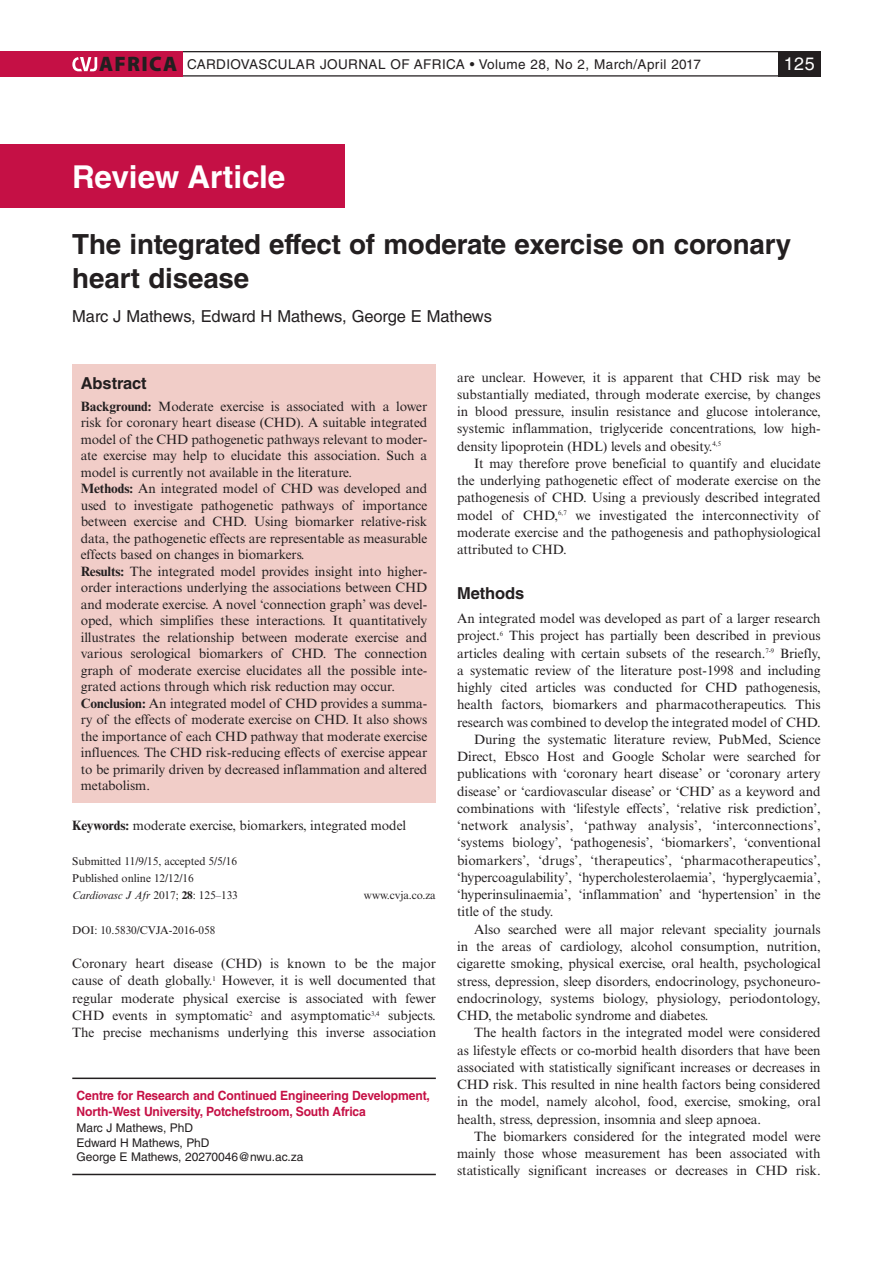
<style>
.page{position:relative;width:893px;height:1263px;background:#fff}
.page>*{position:absolute;margin:0;border:0;box-sizing:border-box;transform-origin:0 0}
.t1{font:700 31.5px "Helvetica LT Std";color:#fff}
.t2{font:700 27.75px/34.5px "Helvetica LT Std";letter-spacing:-.005em;color:#231f20}
.t3{font:18px "Helvetica LT Std";color:#fff}
.t4{font:16.5px "Helvetica LT Std";letter-spacing:-.005em;color:#231f20}
.t5{font:700 16.5px "Helvetica LT Std";color:#231f20}
.t6{font:13.5px/16.5px "Times New Roman MT Std";letter-spacing:-.005em;color:#231f20}
.t7{font:13.5px "Helvetica LT Std";letter-spacing:.03em;color:#231f20}
.t8{font:700 12.75px/15.8px "Helvetica LT Std";letter-spacing:-.01em;color:#c51045;scale:.95 1}
.t9{font:12px/14.2px "Helvetica LT Std";letter-spacing:-.005em;color:#231f20}
.t10{font:11.25px/17.2px "Times New Roman MT Std";letter-spacing:-.005em;color:#231f20}
.s1{font-family:"Myriad Pro";font-weight:900;font-size:21px}
.s2{font-weight:700}
.s3{font-style:italic}
</style>
<div class="page">
<div style="left:778px;top:51px;width:43px;height:26px;background:#231f20"></div>
<hr style="left:72px;top:51px;width:749px;height:1px;background:#231f20">
<hr style="left:72px;top:75px;width:749px;height:2px;background:#231f20">
<div style="left:0;top:51px;width:182px;height:26px;background:#c51045"></div>
<svg style="left:72px;top:57px;width:25px;height:14px"></svg>
<div style="left:0;top:145px;width:345px;height:63px;background:#c51045"></div>
<div style="left:72px;top:365px;width:364px;height:438px;background:#f1cdc8"></div>
<hr style="left:72px;top:1077px;width:364px;height:2px;background:#231f20">
<hr style="left:72px;top:1174px;width:364px;height:1px;background:#231f20">
<p class="t7" style="left:99px;top:57px;width:604px"><span class="s1">AFRICA</span> CARDIOVASCULAR JOURNAL OF AFRICA • Volume 28, No 2, March/April 2017</p>
<p class="t3" style="left:784px;top:53px;width:33px">125</p>
<p class="t1" style="left:72px;top:157px;width:215px">Review Article</p>
<p class="t2" style="left:72px;top:226px;width:720px">The integrated effect of moderate exercise on coronary heart disease</p>
<p class="t4" style="left:72px;top:307px;width:421px">Marc J Mathews, Edward H Mathews, George E Mathews</p>
<p class="t5" style="left:81px;top:373px;width:68px">Abstract</p>
<p class="t6" style="left:81px;top:398px;width:348px"><span class="s2">Background:</span> Moderate exercise is associated with a lower risk for coronary heart disease (CHD). A suitable integrated model of the CHD pathogenetic pathways relevant to moder&shy;ate exercise may help to elucidate this association. Such a model is currently not available in the literature.<br><span class="s2">Methods:</span> An integrated model of CHD was developed and used to investigate pathogenetic pathways of importance between exercise and CHD. Using biomarker relative-risk data, the pathogenetic effects are representable as measurable effects based on changes in biomarkers.<br><span class="s2">Results:</span> The integrated model provides insight into higher&shy;order interactions underlying the associations between CHD and moderate exercise. A novel ‘connection graph’ was devel&shy;oped, which simplifies these interactions. It quantitatively illustrates the relationship between moderate exercise and various serological biomarkers of CHD. The connection graph of moderate exercise elucidates all the possible inte&shy;grated actions through which risk reduction may occur.<br><span class="s2">Conclusion:</span> An integrated model of CHD provides a summa&shy;ry of the effects of moderate exercise on CHD. It also shows the importance of each CHD pathway that moderate exercise influences. The CHD risk-reducing effects of exercise appear to be primarily driven by decreased inflammation and altered metabolism.</p>
<p class="t6" style="left:72px;top:817px;width:335px"><span class="s2">Keywords:</span> moderate exercise, biomarkers, integrated model</p>
<p class="t10" style="left:72px;top:852px;width:167px">Submitted 11/9/15, accepted 5/5/16<br>Published online 12/12/16<br><span class="s3">Cardiovasc J Afr</span> 2017; <span class="s2">28</span>: 125–133</p>
<p class="t10" style="left:364px;top:887px;width:73px">www.cvja.co.za</p>
<p class="t10" style="left:72px;top:921px;width:145px">DOI: 10.5830/CVJA-2016-058</p>
<p class="t6" style="left:72px;top:955px;width:365px;line-height:17.2px;text-align:justify">Coronary heart disease (CHD) is known to be the major cause of death globally.<sup>1</sup> However, it is well documented that regular moderate physical exercise is associated with fewer CHD events in symptomatic<sup>2</sup> and asymptomatic<sup>3,4</sup> subjects.<br>The precise mechanisms underlying this inverse association</p>
<p class="t8" style="left:77px;top:1088px;width:373px">Centre for Research and Continued Engineering Development,<br>North-West University, Potchefstroom, South Africa</p>
<p class="t9" style="left:77px;top:1121px;width:228px">Marc J Mathews, PhD<br>Edward H Mathews, PhD<br>George E Mathews, 20270046@nwu.ac.za</p>
<p class="t6" style="left:457px;top:369px;width:365px">are unclear. However, it is apparent that CHD risk may be</p>
<p class="t6" style="left:457px;top:386px;width:365px">substantially mediated, through moderate exercise, by changes</p>
<p class="t6" style="left:457px;top:403px;width:365px">in blood pressure, insulin resistance and glucose intolerance,</p>
<p class="t6" style="left:457px;top:421px;width:365px">systemic inflammation, triglyceride concentrations, low high-</p>
<p class="t6" style="left:457px;top:438px;width:265px">density lipoprotein (HDL) levels and obesity.<sup>4,5</sup></p>
<p class="t6" style="left:474px;top:455px;width:348px">It may therefore prove beneficial to quantify and elucidate</p>
<p class="t6" style="left:457px;top:472px;width:365px">the underlying pathogenetic effect of moderate exercise on the</p>
<p class="t6" style="left:457px;top:490px;width:365px">pathogenesis of CHD. Using a previously described integrated</p>
<p class="t6" style="left:457px;top:507px;width:364px">model of CHD,<sup>6,7</sup> we investigated the interconnectivity of</p>
<p class="t6" style="left:457px;top:524px;width:365px">moderate exercise and the pathogenesis and pathophysiological</p>
<p class="t6" style="left:457px;top:541px;width:111px">attributed to CHD.</p>
<p class="t5" style="left:457px;top:583px;width:69px">Methods</p>
<p class="t6" style="left:457px;top:610px;width:365px">An integrated model was developed as part of a larger research</p>
<p class="t6" style="left:457px;top:628px;width:365px">project.<sup>6</sup> This project has partially been described in previous</p>
<p class="t6" style="left:457px;top:645px;width:365px">articles dealing with certain subsets of the research.<sup>7-9</sup> Briefly,</p>
<p class="t6" style="left:457px;top:662px;width:365px">a systematic review of the literature post-1998 and including</p>
<p class="t6" style="left:457px;top:679px;width:365px">highly cited articles was conducted for CHD pathogenesis,</p>
<p class="t6" style="left:457px;top:697px;width:365px">health factors, biomarkers and pharmacotherapeutics. This</p>
<p class="t6" style="left:457px;top:714px;width:365px">research was combined to develop the integrated model of CHD.</p>
<p class="t6" style="left:474px;top:731px;width:348px">During the systematic literature review, PubMed, Science</p>
<p class="t6" style="left:457px;top:748px;width:365px">Direct, Ebsco Host and Google Scholar were searched for</p>
<p class="t6" style="left:457px;top:766px;width:365px">publications with ‘coronary heart disease’ or ‘coronary artery</p>
<p class="t6" style="left:457px;top:783px;width:365px">disease’ or ‘cardiovascular disease’ or ‘CHD’ as a keyword and</p>
<p class="t6" style="left:457px;top:800px;width:365px">combinations with ‘lifestyle effects’, ‘relative risk prediction’,</p>
<p class="t6" style="left:457px;top:817px;width:365px">‘network analysis’, ‘pathway analysis’, ‘interconnections’,</p>
<p class="t6" style="left:457px;top:835px;width:365px">‘systems biology’, ‘pathogenesis’, ‘biomarkers’, ‘conventional</p>
<p class="t6" style="left:457px;top:852px;width:365px">biomarkers’, ‘drugs’, ‘therapeutics’, ‘pharmacotherapeutics’,</p>
<p class="t6" style="left:457px;top:869px;width:365px">‘hypercoagulability’, ‘hypercholesterolaemia’, ‘hyperglycaemia’,</p>
<p class="t6" style="left:457px;top:886px;width:365px">‘hyperinsulinaemia’, ‘inflammation’ and ‘hypertension’ in the</p>
<p class="t6" style="left:457px;top:904px;width:98px">title of the study.</p>
<p class="t6" style="left:474px;top:921px;width:348px">Also searched were all major relevant speciality journals</p>
<p class="t6" style="left:457px;top:938px;width:365px">in the areas of cardiology, alcohol consumption, nutrition,</p>
<p class="t6" style="left:457px;top:955px;width:365px">cigarette smoking, physical exercise, oral health, psychological</p>
<p class="t6" style="left:457px;top:973px;width:365px">stress, depression, sleep disorders, endocrinology, psychoneuro-</p>
<p class="t6" style="left:457px;top:990px;width:365px">endocrinology, systems biology, physiology, periodontology,</p>
<p class="t6" style="left:457px;top:1007px;width:253px">CHD, the metabolic syndrome and diabetes.</p>
<p class="t6" style="left:474px;top:1024px;width:348px">The health factors in the integrated model were considered</p>
<p class="t6" style="left:457px;top:1042px;width:365px">as lifestyle effects or co-morbid health disorders that have been</p>
<p class="t6" style="left:457px;top:1059px;width:365px">associated with statistically significant increases or decreases in</p>
<p class="t6" style="left:457px;top:1076px;width:365px">CHD risk. This resulted in nine health factors being considered</p>
<p class="t6" style="left:457px;top:1093px;width:365px">in the model, namely alcohol, food, exercise, smoking, oral</p>
<p class="t6" style="left:457px;top:1111px;width:306px">health, stress, depression, insomnia and sleep apnoea.</p>
<p class="t6" style="left:474px;top:1128px;width:348px">The biomarkers considered for the integrated model were</p>
<p class="t6" style="left:457px;top:1145px;width:365px">mainly those whose measurement has been associated with</p>
<p class="t6" style="left:457px;top:1162px;width:365px">statistically significant increases or decreases in CHD risk.</p>
</div>
